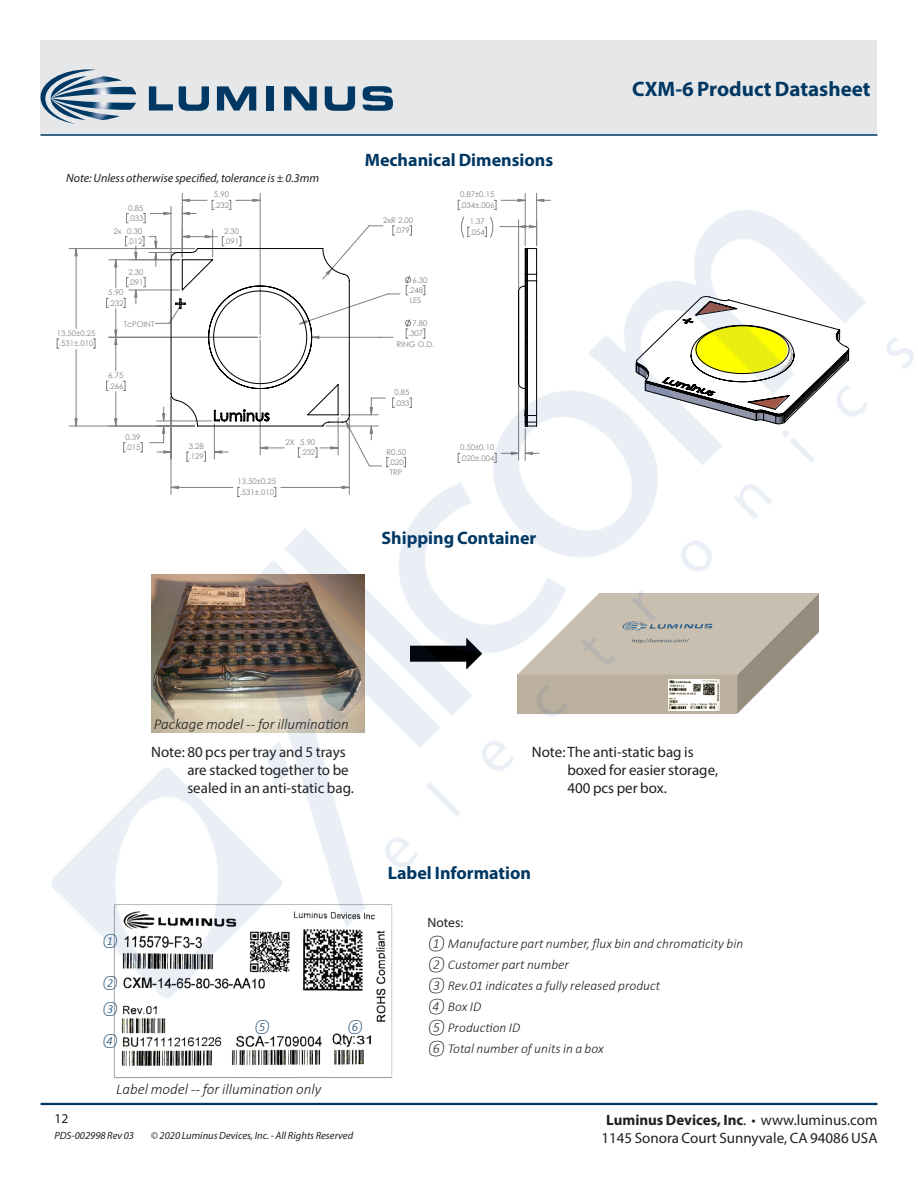
<style>
.page{position:relative;width:918px;height:1188px;background:#fff}
.page>*{position:absolute;margin:0;border:0;box-sizing:border-box;transform-origin:0 0}
.DS_Title1{font:700 21px "Myriad Pro";color:#003863}
.节{font:700 18px "Myriad Pro";color:#003863}
.t1{font:15px/18px "Myriad Pro";color:#231f20}
.t2{font:italic 300 15px "Calibri";color:#231f20}
.t3{font:700 15px "Myriad Pro";color:#231f20}
.t4{font:italic 300 13.5px "Calibri";color:#231f20}
.zzFooterRight2{font:13.5px "Myriad Pro";color:#231f20}
.t5{font:italic 12px "Myriad Pro";color:#231f20}
.t6{font:italic 300 12px "Calibri";color:#003863}
.zzFooterRight1{font:italic 10.5px "Myriad Pro";color:#231f20}
.t7{font:7.8px/10.4px "Century Gothic";color:#808080}
.s1{font-weight:400}
</style>
<div class="page">
<div style="left:40px;top:40px;width:838px;height:95px;background:#e6e7e9"></div>
<hr style="left:40px;top:1103px;width:838px;height:2px;background:#003863">
<hr style="left:40px;top:134px;width:838px;height:2px;background:#003863">
<svg style="left:40px;top:69px;width:96px;height:55px"></svg>
<svg style="left:149px;top:86px;width:24px;height:25px"></svg>
<svg style="left:179px;top:86px;width:30px;height:25px"></svg>
<svg style="left:217px;top:86px;width:39px;height:25px"></svg>
<div style="left:266px;top:86px;width:8px;height:25px;background:#003863"></div>
<svg style="left:284px;top:86px;width:33px;height:25px"></svg>
<svg style="left:325px;top:86px;width:30px;height:25px"></svg>
<svg style="left:363px;top:86px;width:30px;height:25px"></svg>
<img style="left:113px;top:1053px;width:280px;height:26px">
<img style="left:40px;top:135px;width:874px;height:918px">
<p class="t5" style="left:66px;top:171px;width:254px">Note: Unless otherwise specified, tolerance is ± 0.3mm</p>
<p class="t7" style="left:57px;top:328px;width:40px">13.50±0.25 .531±.010</p>
<p class="t7" style="left:128px;top:202px;width:17px">0.85 .033</p>
<p class="t7" style="left:114px;top:226px;width:30px;text-align:right">2x 0.30 .012</p>
<p class="t7" style="left:128px;top:267px;width:17px">2.30 .091</p>
<p class="t7" style="left:108px;top:287px;width:17px">5.90 .232</p>
<p class="t7" style="left:124px;top:319px;width:32px">TcPOINT</p>
<p class="t7" style="left:108px;top:370px;width:17px">6.75 .266</p>
<p class="t7" style="left:125px;top:432px;width:17px">0.39 .015</p>
<p class="t7" style="left:214px;top:189px;width:17px">5.90 .232</p>
<p class="t7" style="left:224px;top:226px;width:17px">2.30 .091</p>
<p class="t7" style="left:189px;top:441px;width:17px">3.28 .129</p>
<p class="t7" style="left:237px;top:476px;width:40px">13.50±0.25 .531±.010</p>
<p class="t7" style="left:286px;top:437px;width:31px;text-align:right">2X 5.90 .232</p>
<p class="节" style="left:365px;top:148px;width:190px">Mechanical Dimensions</p>
<p class="t7" style="left:395px;top:215px;width:20px;text-indent:-12px">2xR 2.00 .079</p>
<p class="t7" style="left:408px;top:275px;width:21px;text-align:center">6.30 .248<br>LES</p>
<p class="t7" style="left:412px;top:318px;width:17px">7.80</p>
<p class="t7" style="left:408px;top:328px;width:17px">.307</p>
<p class="t7" style="left:397px;top:339px;width:39px">RING O.D.</p>
<p class="t7" style="left:395px;top:387px;width:17px">0.85 .033</p>
<p class="t7" style="left:386px;top:447px;width:21px;text-align:center">R0.50 .020<br>TRP</p>
<p class="t7" style="left:460px;top:189px;width:36px">0.87±0.15 .034±.006</p>
<p class="t7" style="left:470px;top:216px;width:17px">1.37 .054</p>
<p class="t7" style="left:460px;top:442px;width:36px">0.50±0.10 .020±.004</p>
<p class="节" style="left:382px;top:527px;width:156px">Shipping Container</p>
<p class="t2" style="left:154px;top:715px;width:196px">Package model -- for illumination</p>
<p class="DS_Title1" style="left:632px;top:75px;width:240px">CXM-6 Product Datasheet</p>
<p class="t1" style="left:187px;top:743px;width:168px;text-indent:-36px">Note: 80 pcs per tray and 5 trays are stacked together to be sealed in an anti-static bag.</p>
<p class="t1" style="left:567px;top:743px;width:152px;text-indent:-36px">Note: The anti-static bag is boxed for easier storage,<br>400 pcs per box.</p>
<p class="t6" style="left:102px;top:934px;width:17px">①</p>
<p class="t6" style="left:102px;top:975px;width:17px">②</p>
<p class="t6" style="left:102px;top:1002px;width:17px">③</p>
<p class="t6" style="left:102px;top:1033px;width:17px">④</p>
<p class="t6" style="left:254px;top:1020px;width:17px">⑤</p>
<p class="t6" style="left:347px;top:1019px;width:17px">⑥</p>
<p class="t2" style="left:116px;top:1080px;width:206px">Label model -- for illumination only</p>
<p class="zzFooterRight2" style="left:54px;top:1110px;width:15px">12</p>
<p class="zzFooterRight1" style="left:54px;top:1129px;width:81px">PDS-002998 Rev 03</p>
<p class="zzFooterRight1" style="left:151px;top:1129px;width:204px">© 2020 Luminus Devices, Inc. - All Rights Reserved</p>
<p class="节" style="left:388px;top:861px;width:145px">Label Information</p>
<p class="zzFooterRight2" style="left:428px;top:914px;width:37px">Notes:</p>
<p class="t4" style="left:428px;top:935px;width:317px">① Manufacture part number, flux bin and chromaticity bin</p>
<p class="t4" style="left:428px;top:956px;width:143px">② Customer part number</p>
<p class="t4" style="left:428px;top:977px;width:234px">③ Rev.01 indicates a fully released product</p>
<p class="t4" style="left:428px;top:998px;width:55px">④ Box ID</p>
<p class="t4" style="left:428px;top:1019px;width:94px">⑤ Production ID</p>
<p class="t4" style="left:428px;top:1040px;width:178px">⑥ Total number of units in a box</p>
<p class="t3" style="left:606px;top:1110px;width:273px">Luminus Devices, Inc<span class="s1">. • www.luminus.com</span></p>
<p class="t1" style="left:601px;top:1129px;width:278px">1145 Sonora Court Sunnyvale, CA 94086 USA</p>
</div>
